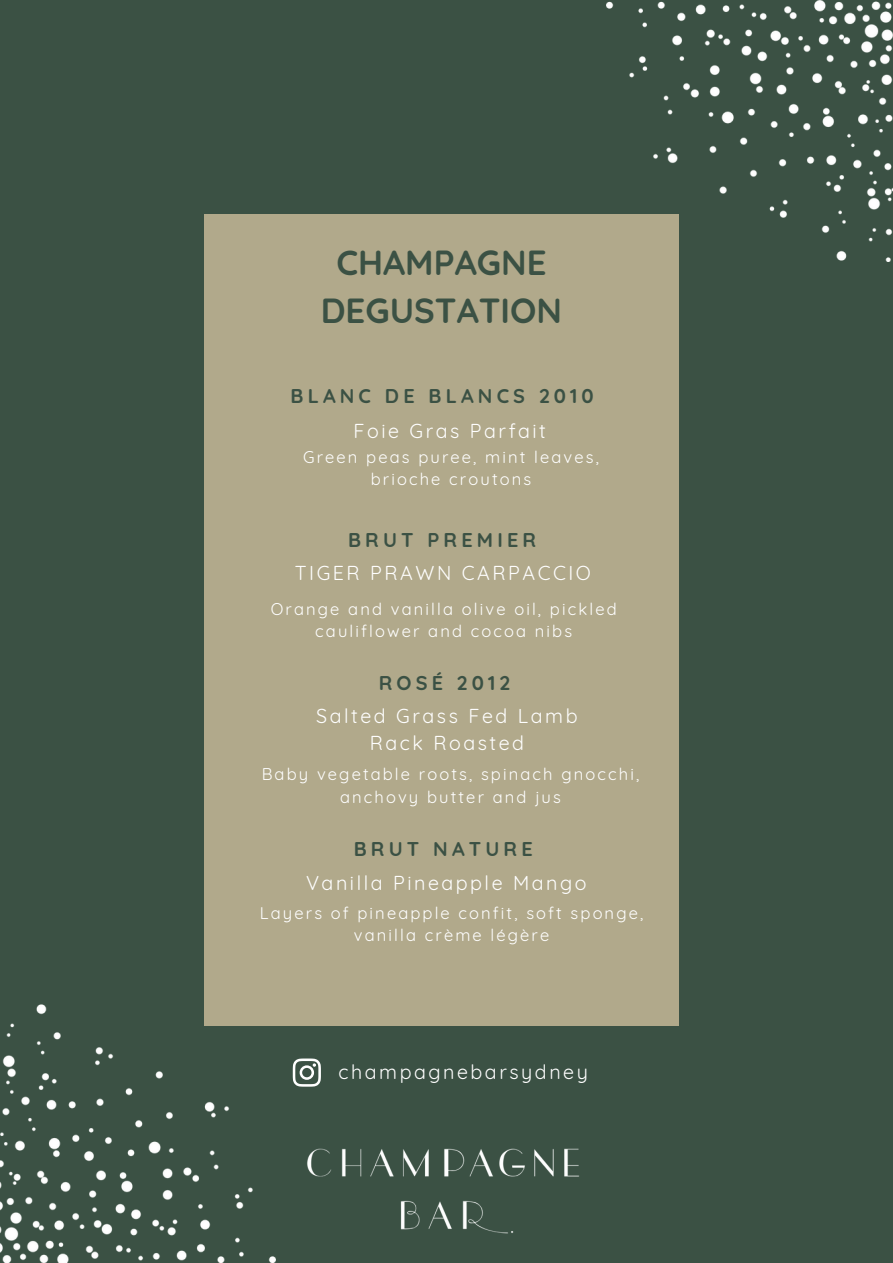
<style>
.page{position:relative;width:893px;height:1263px;background:#3b5144}
.page>*{position:absolute;margin:0;border:0;box-sizing:border-box;transform-origin:0 0}
.t1{font:700 34.8px/48.4px "Quicksand";color:#3b5144;text-align:center}
.t2{font:700 19.8px "Quicksand";letter-spacing:.21em;color:#3b5144}
.t3{font:19.65px/27px "Quicksand";letter-spacing:.13em;color:#fff;text-align:center}
.t4{font:16.5px/22.5px "Quicksand";letter-spacing:.13em;color:#fff;text-align:center}
</style>
<div class="page">
<img style="left:0;top:1003px;width:276px;height:260px">
<img style="left:607px;top:0;width:286px;height:261px">
<img style="left:307px;top:1148px;width:272px;height:86px">
<div style="left:205px;top:214px;width:474px;height:812px;background:#b1a98b"></div>
<svg style="left:293px;top:1058px;width:28px;height:29px"></svg>
<h1 class="t1" style="left:321px;top:237px;width:243px">CHAMPAGNE<br>DEGUSTATION</h1>
<p class="t2" style="left:291px;top:383px;width:305px">BLANC DE BLANCS 2010</p>
<p class="t3" style="left:353px;top:417px;width:194px">Foie Gras Parfait</p>
<p class="t4" style="left:303px;top:445px;width:297px">Green peas puree, mint leaves, brioche croutons</p>
<p class="t2" style="left:348px;top:527px;width:190px">BRUT PREMIER</p>
<p class="t3" style="left:295px;top:559px;width:298px">TIGER PRAWN CARPACCIO</p>
<p class="t4" style="left:271px;top:597px;width:347px">Orange and vanilla olive oil, pickled cauliflower and cocoa nibs</p>
<p class="t2" style="left:379px;top:670px;width:133px">ROSÉ 2012</p>
<p class="t3" style="left:316px;top:702px;width:263px">Salted Grass Fed Lamb<br>Rack Roasted</p>
<p class="t4" style="left:262px;top:763px;width:379px">Baby vegetable roots, spinach gnocchi, anchovy butter and jus</p>
<p class="t2" style="left:354px;top:836px;width:180px">BRUT NATURE</p>
<p class="t3" style="left:306px;top:869px;width:282px">Vanilla Pineapple Mango</p>
<p class="t4" style="left:260px;top:901px;width:385px">Layers of pineapple confit, soft sponge, vanilla crème légère</p>
<p class="t3" style="left:339px;top:1058px;width:251px">champagnebarsydney</p>
</div>
